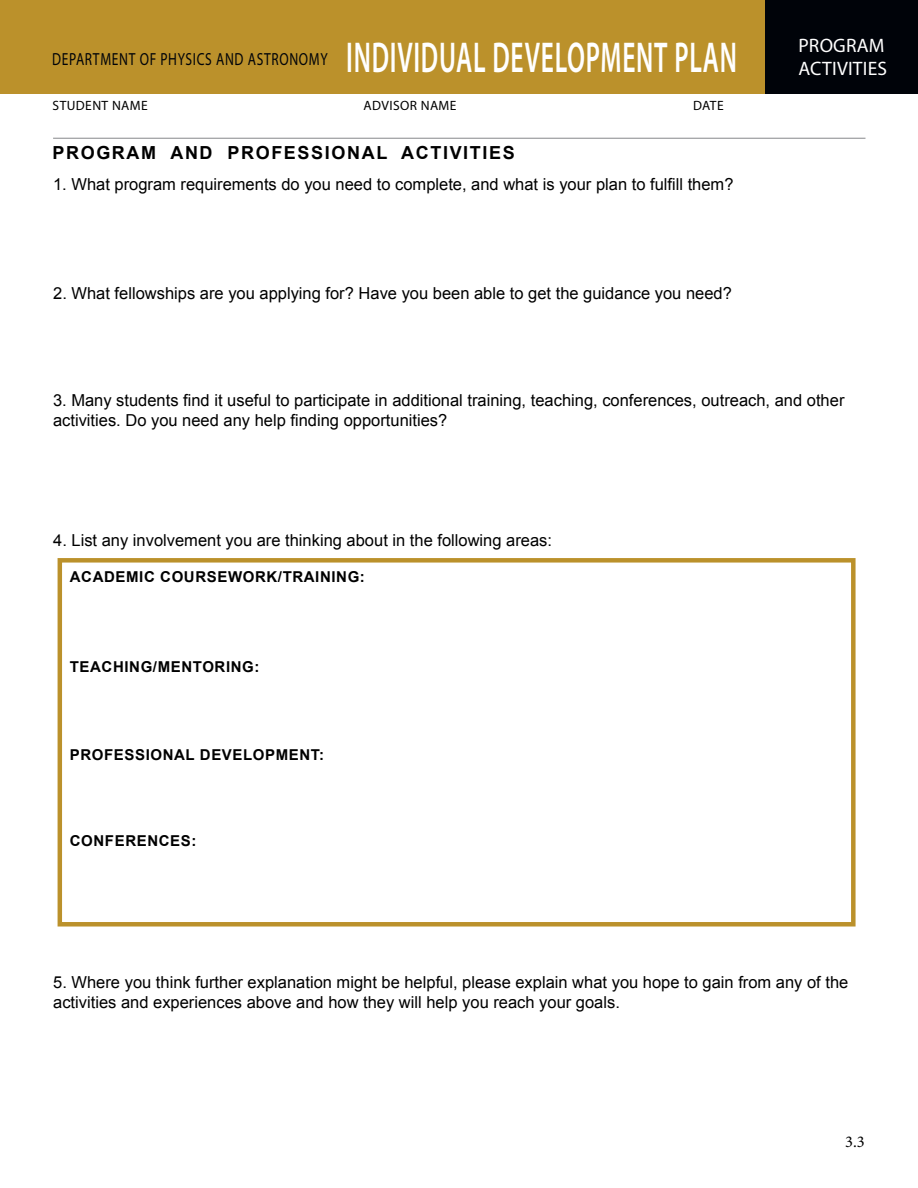
<style>
.page{position:relative;width:918px;height:1188px;background:#fff}
.page>*{position:absolute;margin:0;border:0;box-sizing:border-box;transform-origin:0 0}
.t1{font:600 43.35px "Myriad Pro";letter-spacing:.03em;color:#fff;scale:.59 1}
.t2{font:19.5px/23.4px "Myriad Pro";letter-spacing:.01em;color:#fff}
.t3{font:700 18px "Arial";letter-spacing:.09em;color:#000}
.t4{font:17.55px "Myriad Pro";letter-spacing:.05em;color:#000309;scale:.77 1}
.t5{font:16.5px/19.8px "Arial";color:#000}
.t6{font:16.5px "Minion Pro";color:#000}
.t7{font:700 15px "Arial";letter-spacing:.04em;color:#000}
.t8{font:13.5px "Myriad Pro";letter-spacing:.03em;color:#000}
</style>
<div class="page">
<div style="left:0;top:0;width:918px;height:94px;background:#bb912b"></div>
<div style="left:766px;top:0;width:152px;height:94px;background:#000309"></div>
<hr style="left:53px;top:138px;width:812px;height:1px;background:#86888a">
<div style="left:58px;top:558px;width:798px;height:369px;border:4px solid #b1810b"></div>
<p class="t4" style="left:52px;top:48px;width:359px">DEPARTMENT OF PHYSICS AND ASTRONOMY</p>
<p class="t2" style="left:798px;top:33px;width:90px">PROGRAM<br>ACTIVITIES</p>
<h1 class="t1" style="left:346px;top:29px;width:664px">INDIVIDUAL DEVELOPMENT PLAN</h1>
<p class="t2" style="left:798px;top:48px;width:83px">TRAINING</p>
<p class="t8" style="left:53px;top:97px;width:97px">STUDENT NAME</p>
<p class="t8" style="left:363px;top:97px;width:95px">ADVISOR NAME</p>
<p class="t8" style="left:693px;top:97px;width:32px">DATE</p>
<p class="t3" style="left:52px;top:141px;width:464px">PROGRAM AND PROFESSIONAL ACTIVITIES</p>
<p class="t5" style="left:53px;top:175px;width:682px">1. What program requirements do you need to complete, and what is your plan to fulfill them?</p>
<p class="t5" style="left:53px;top:284px;width:680px">2. What fellowships are you applying for? Have you been able to get the guidance you need?</p>
<p class="t5" style="left:53px;top:390px;width:793px">3. Many students find it useful to participate in additional training, teaching, conferences, outreach, and other activities. Do you need any help finding opportunities?</p>
<p class="t5" style="left:53px;top:530px;width:500px">4. List any involvement you are thinking about in the following areas:</p>
<p class="t7" style="left:70px;top:567px;width:297px">ACADEMIC COURSEWORK/TRAINING:</p>
<p class="t7" style="left:70px;top:657px;width:191px">TEACHING/MENTORING:</p>
<p class="t7" style="left:70px;top:744px;width:256px">PROFESSIONAL DEVELOPMENT:</p>
<p class="t7" style="left:70px;top:831px;width:128px">CONFERENCES:</p>
<p class="t5" style="left:53px;top:973px;width:797px">5. Where you think further explanation might be helpful, please explain what you hope to gain from any of the activities and experiences above and how they will help you reach your goals.</p>
<p class="t6" style="left:845px;top:1131px;width:21px">3.3</p>
</div>
